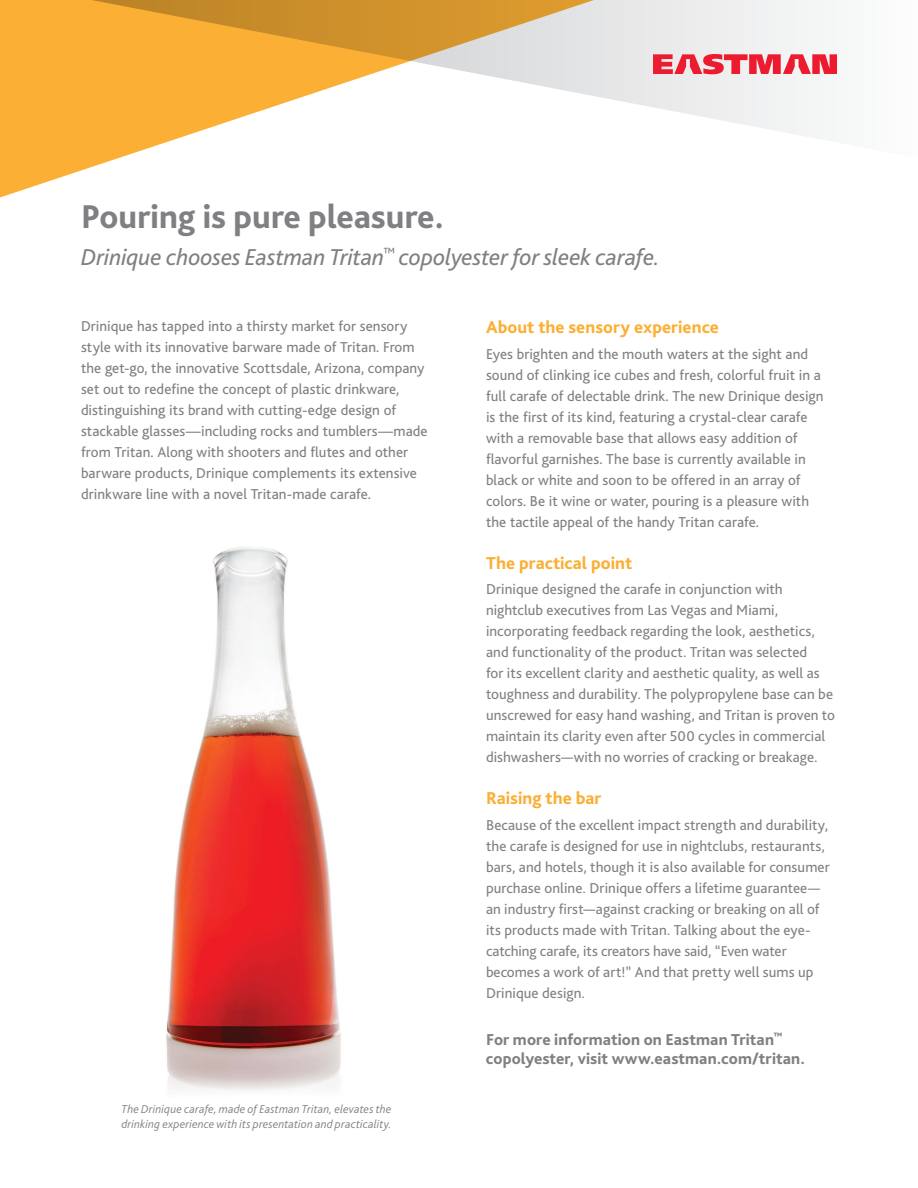
<style>
.page{position:relative;width:918px;height:1188px;background:#fff}
.page>*{position:absolute;margin:0;border:0;box-sizing:border-box;transform-origin:0 0}
.t1{font:800 34.5px "Bliss Pro";color:#807f83}
.sub_title{font:italic 24px "Bliss Pro";letter-spacing:-.005em;color:#807f83}
.head{font:800 18px "Bliss Pro";color:#fbaf34}
.contents_basis{font:800 16.5px/20px "Bliss Pro";letter-spacing:.005em;color:#807f83}
.contents_basis-2{font:15px/21px "Bliss";letter-spacing:.005em;color:#807f83}
.body_copy__para_befo{font:15px/21px "Bliss Pro";letter-spacing:.005em;color:#807f83}
.captions{font:italic 300 12px/15px "Bliss Pro";letter-spacing:.015em;color:#807f83}
</style>
<div class="page">
<svg style="left:0;top:0;width:107px;height:197px;fill:#fbaf34"></svg>
<svg style="left:23px;top:0;width:799px;height:162px"></svg>
<svg style="left:653px;top:54px;width:184px;height:20px"></svg>
<img style="left:166px;top:547px;width:175px;height:543px">
<p class="t1" style="left:81px;top:195px;width:365px">Pouring is pure pleasure.</p>
<p class="sub_title" style="left:81px;top:243px;width:580px">Drinique chooses Eastman Tritan<sup>™</sup> copolyester for sleek carafe.</p>
<p class="contents_basis-2" style="left:81px;top:316px;width:348px">Drinique has tapped into a thirsty market for sensory style with its innovative barware made of Tritan. From the get-go, the innovative Scottsdale, Arizona, company set out to redefine the concept of plastic drinkware, distinguishing its brand with cutting-edge design of stackable glasses—including rocks and tumblers—made from Tritan. Along with shooters and flutes and other barware products, Drinique complements its extensive drinkware line with a novel Tritan-made carafe.</p>
<p class="head" style="left:486px;top:316px;width:234px">About the sensory experience</p>
<p class="contents_basis-2" style="left:486px;top:344px;width:339px">Eyes brighten and the mouth waters at the sight and sound of clinking ice cubes and fresh, colorful fruit in a full carafe of delectable drink. The new Drinique design is the first of its kind, featuring a crystal-clear carafe with a removable base that allows easy addition of flavorful garnishes. The base is currently available in black or white and soon to be offered in an array of colors. Be it wine or water, pouring is a pleasure with the tactile appeal of the handy Tritan carafe.</p>
<p class="head" style="left:486px;top:552px;width:148px">The practical point</p>
<p class="body_copy__para_befo" style="left:486px;top:578px;width:351px">Drinique designed the carafe in conjunction with nightclub executives from Las Vegas and Miami, incorporating feedback regarding the look, aesthetics, and functionality of the product. Tritan was selected<br>for its excellent clarity and aesthetic quality, as well as toughness and durability. The polypropylene base can be unscrewed for easy hand washing, and Tritan is proven to maintain its clarity even after 500 cycles in commercial dishwashers—with no worries of cracking or breakage.</p>
<p class="head" style="left:486px;top:787px;width:117px">Raising the bar</p>
<p class="body_copy__para_befo" style="left:486px;top:814px;width:345px">Because of the excellent impact strength and durability, the carafe is designed for use in nightclubs, restaurants, bars, and hotels, though it is also available for consumer purchase online. Drinique offers a lifetime guarantee— an industry first—against cracking or breaking on all of its products made with Tritan. Talking about the eye&shy;catching carafe, its creators have said, “Even water becomes a work of art!” And that pretty well sums up Drinique design.</p>
<p class="contents_basis" style="left:486px;top:1029px;width:320px">For more information on Eastman Tritan<sup>™ </sup>copolyester, visit www.eastman.com/tritan.</p>
<p class="captions" style="left:121px;top:1101px;width:272px">The Drinique carafe, made of Eastman Tritan, elevates the drinking experience with its presentation and practicality.</p>
</div>
